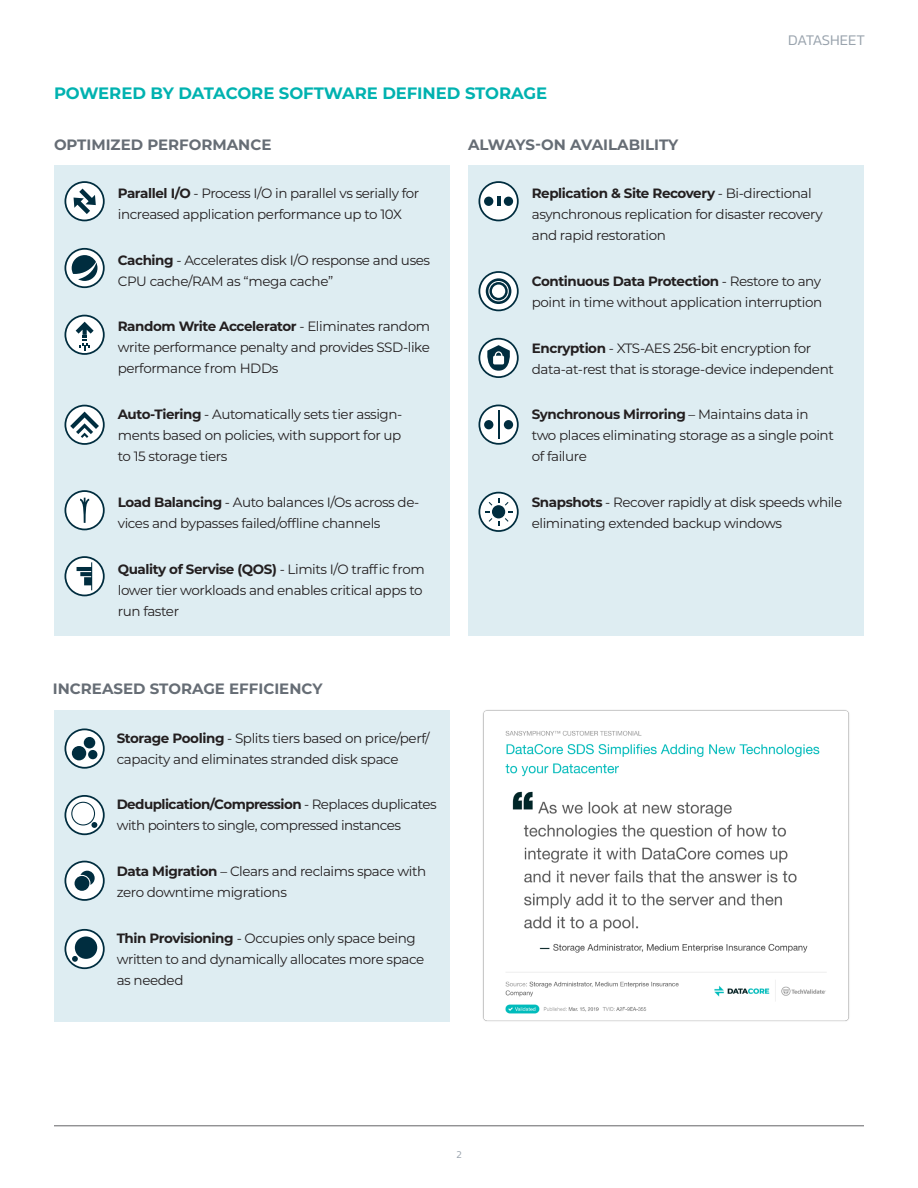
<style>
.page{position:relative;width:918px;height:1188px;background:#fff}
.page>*{position:absolute;margin:0;border:0;box-sizing:border-box;transform-origin:0 0}
.Section_title{font:700 16.5px "Montserrat";letter-spacing:-.005em;color:#00b2b0}
.General_Text{font:700 15px "Montserrat";color:#666d75}
.t1{font:300 15px "Kanit";letter-spacing:-.025em;color:#99a3ad}
.Non-numbered_bullets{font:13.5px/21px "Montserrat";letter-spacing:-.03em;color:#231f20}
.t2{font:300 10.5px "Kanit";color:#99a3ad}
.s1{font-weight:700}
</style>
<div class="page">
<hr style="left:54px;top:1125px;width:810px;height:1px;background:#757578">
<div style="left:54px;top:165px;width:396px;height:470px;background:#deedf2"></div>
<div style="left:54px;top:710px;width:396px;height:311px;background:#deedf2"></div>
<div style="left:468px;top:165px;width:396px;height:471px;background:#deedf2"></div>
<img style="left:483px;top:710px;width:367px;height:312px">
<svg style="left:64px;top:181px;width:41px;height:40px"></svg>
<svg style="left:478px;top:181px;width:41px;height:40px"></svg>
<svg style="left:478px;top:271px;width:41px;height:40px"></svg>
<svg style="left:478px;top:338px;width:41px;height:40px"></svg>
<svg style="left:478px;top:405px;width:41px;height:40px"></svg>
<svg style="left:478px;top:492px;width:41px;height:40px"></svg>
<svg style="left:64px;top:248px;width:41px;height:40px"></svg>
<svg style="left:64px;top:315px;width:41px;height:40px"></svg>
<svg style="left:64px;top:405px;width:41px;height:40px"></svg>
<svg style="left:64px;top:490px;width:41px;height:40px"></svg>
<svg style="left:64px;top:556px;width:41px;height:40px"></svg>
<svg style="left:64px;top:728px;width:41px;height:41px"></svg>
<svg style="left:64px;top:795px;width:41px;height:40px"></svg>
<svg style="left:64px;top:861px;width:41px;height:40px"></svg>
<svg style="left:64px;top:929px;width:41px;height:40px"></svg>
<p class="Section_title" style="left:54px;top:82px;width:495px">POWERED BY DATACORE SOFTWARE DEFINED STORAGE</p>
<p class="t1" style="left:788px;top:30px;width:78px">DATASHEET</p>
<p class="General_Text" style="left:54px;top:134px;width:219px">OPTIMIZED PERFORMANCE</p>
<p class="Non-numbered_bullets" style="left:118px;top:182px;width:303px"><span class="s1">Parallel I/O</span> - Process I/O in parallel vs serially for increased application performance up to 10X</p>
<p class="Non-numbered_bullets" style="left:118px;top:249px;width:314px"><span class="s1">Caching</span> - Accelerates disk I/O response and uses<br>CPU cache/RAM as “mega cache”</p>
<p class="Non-numbered_bullets" style="left:118px;top:316px;width:314px;text-align:justify"><span class="s1">Random Write Accelerator</span> - Eliminates random write performance penalty and provides SSD-like performance from HDDs</p>
<p class="Non-numbered_bullets" style="left:118px;top:403px;width:286px;text-align:justify"><span class="s1">Auto-Tiering</span> - Automatically sets tier assign&shy;ments based on policies, with support for up to 15 storage tiers</p>
<p class="Non-numbered_bullets" style="left:118px;top:491px;width:303px"><span class="s1">Load Balancing</span> - Auto balances I/Os across de&shy;vices and bypasses failed/offline channels</p>
<p class="Non-numbered_bullets" style="left:118px;top:558px;width:309px"><span class="s1">Quality of Servise (QOS)</span> - Limits I/O traffic from lower tier workloads and enables critical apps to run faster</p>
<p class="General_Text" style="left:53px;top:678px;width:271px">INCREASED STORAGE EFFICIENCY</p>
<p class="Non-numbered_bullets" style="left:117px;top:727px;width:314px"><span class="s1">Storage Pooling</span> - Splits tiers based on price/perf/ capacity and eliminates stranded disk space</p>
<p class="Non-numbered_bullets" style="left:117px;top:794px;width:321px"><span class="s1">Deduplication/Compression</span> - Replaces duplicates with pointers to single, compressed instances</p>
<p class="Non-numbered_bullets" style="left:117px;top:860px;width:311px"><span class="s1">Data Migration</span> – Clears and reclaims space with zero downtime migrations</p>
<p class="Non-numbered_bullets" style="left:117px;top:927px;width:309px"><span class="s1">Thin Provisioning</span> - Occupies only space being written to and dynamically allocates more space as needed</p>
<p class="General_Text" style="left:468px;top:134px;width:212px">ALWAYS-ON AVAILABILITY</p>
<p class="Non-numbered_bullets" style="left:532px;top:182px;width:292px"><span class="s1">Replication &amp; Site Recovery</span> - Bi-directional asynchronous replication for disaster recovery and rapid restoration</p>
<p class="Non-numbered_bullets" style="left:532px;top:270px;width:292px"><span class="s1">Continuous Data Protection</span> - Restore to any point in time without application interruption</p>
<p class="Non-numbered_bullets" style="left:532px;top:337px;width:304px"><span class="s1">Encryption</span> - XTS-AES 256-bit encryption for data-at-rest that is storage-device independent</p>
<p class="Non-numbered_bullets" style="left:532px;top:403px;width:304px"><span class="s1">Synchronous Mirroring</span> – Maintains data in two places eliminating storage as a single point of failure</p>
<p class="Non-numbered_bullets" style="left:532px;top:491px;width:312px"><span class="s1">Snapshots</span> - Recover rapidly at disk speeds while eliminating extended backup windows</p>
<p class="t2" style="left:456px;top:1147px;width:7px">2</p>
</div>
